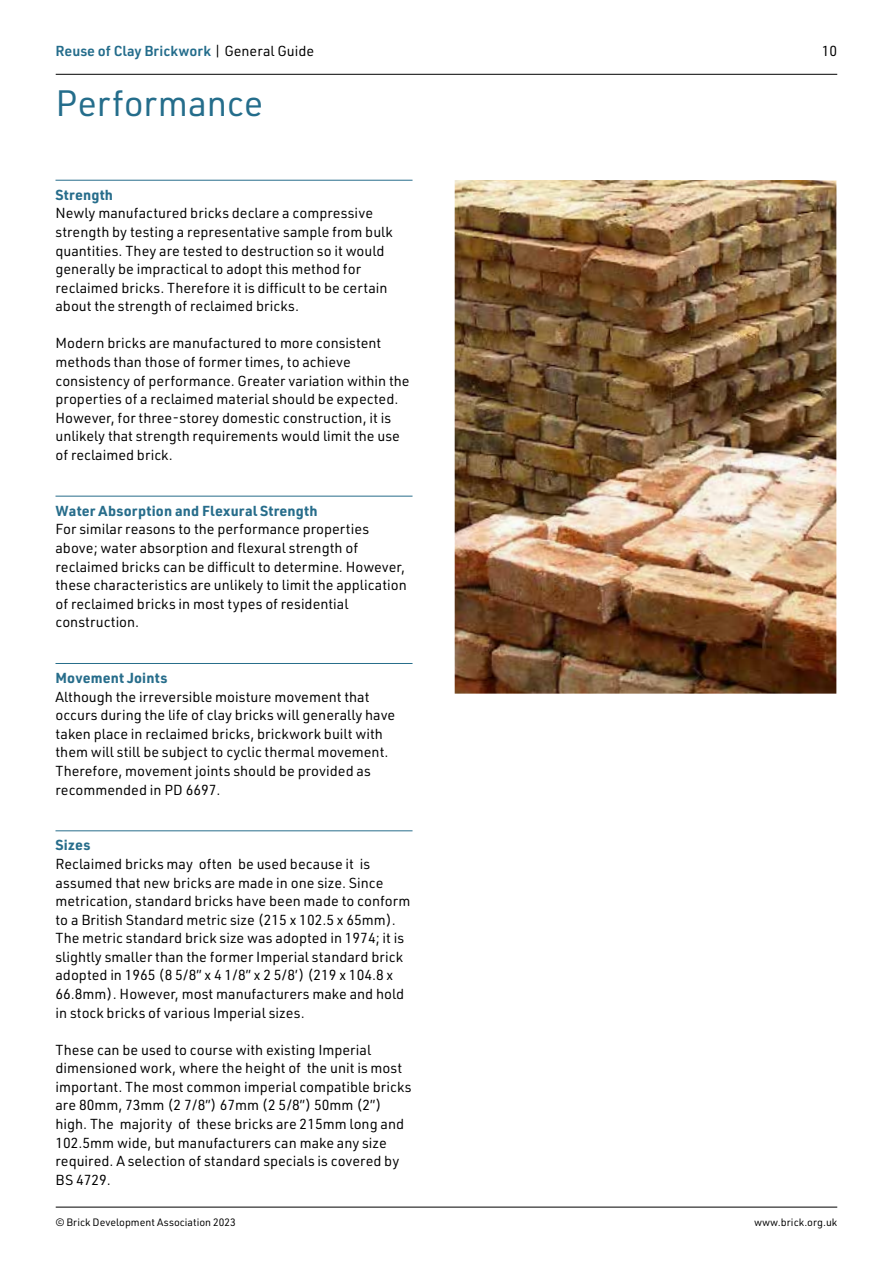
<style>
.page{position:relative;width:893px;height:1263px;background:#fff}
.page>*{position:absolute;margin:0;border:0;box-sizing:border-box;transform-origin:0 0}
.t1{font:36px "URWDIN";color:#246d8b}
.t2{font:14.25px/18.6px "URWDIN";color:#000}
.t3{font:700 14.25px "URWDIN";letter-spacing:.015em;color:#276d8b}
.t4{font:600 14.25px "URWDIN";color:#236c8b}
.t5{font:10.5px "URWDIN";color:#000}
.s1{font-weight:400;color:#000}
</style>
<div class="page">
<hr style="left:56px;top:74px;width:781px;height:1px;background:#000">
<hr style="left:56px;top:1207px;width:781px;height:1px;background:#000">
<hr style="left:56px;top:180px;width:356px;height:1px;background:#276d8b">
<hr style="left:56px;top:496px;width:356px;height:1px;background:#276d8b">
<hr style="left:56px;top:663px;width:356px;height:1px;background:#276d8b">
<hr style="left:56px;top:830px;width:356px;height:1px;background:#276d8b">
<img style="left:455px;top:180px;width:381px;height:514px">
<p class="t4" style="left:56px;top:41px;width:260px">Reuse of Clay Brickwork <span class="s1">| General Guide</span></p>
<p class="t2" style="left:822px;top:41px;width:17px">10</p>
<h1 class="t1" style="left:56px;top:79px;width:209px">Performance</h1>
<p class="t3" style="left:56px;top:185px;width:59px">Strength</p>
<p class="t2" style="left:56px;top:204px;width:339px">Newly manufactured bricks declare a compressive strength by testing a representative sample from bulk quantities. They are tested to destruction so it would generally be impractical to adopt this method for reclaimed bricks. Therefore it is difficult to be certain about the strength of reclaimed bricks.</p>
<p class="t2" style="left:56px;top:334px;width:356px">Modern bricks are manufactured to more consistent methods than those of former times, to achieve consistency of performance. Greater variation within the properties of a reclaimed material should be expected.<br>However, for three-storey domestic construction, it is unlikely that strength requirements would limit the use of reclaimed brick.</p>
<p class="t3" style="left:56px;top:501px;width:264px">Water Absorption and Flexural Strength</p>
<p class="t2" style="left:56px;top:519px;width:353px">For similar reasons to the performance properties above; water absorption and flexural strength of reclaimed bricks can be difficult to determine. However, these characteristics are unlikely to limit the application of reclaimed bricks in most types of residential construction.</p>
<p class="t3" style="left:56px;top:668px;width:113px">Movement Joints</p>
<p class="t2" style="left:56px;top:687px;width:341px">Although the irreversible moisture movement that occurs during the life of clay bricks will generally have taken place in reclaimed bricks, brickwork built with them will still be subject to cyclic thermal movement.<br>Therefore, movement joints should be provided as recommended in PD 6697.</p>
<p class="t3" style="left:56px;top:835px;width:37px">Sizes</p>
<p class="t2" style="left:56px;top:854px;width:357px">Reclaimed bricks may often be used because it is assumed that new bricks are made in one size. Since metrication, standard bricks have been made to conform to a British Standard metric size (215 x 102.5 x 65mm).<br>The metric standard brick size was adopted in 1974; it is slightly smaller than the former Imperial standard brick adopted in 1965 (8 5/8” x 4 1/8” x 2 5/8’) (219 x 104.8 x 66.8mm). However, most manufacturers make and hold in stock bricks of various Imperial sizes.</p>
<p class="t2" style="left:56px;top:1040px;width:358px">These can be used to course with existing Imperial dimensioned work, where the height of the unit is most important. The most common imperial compatible bricks are 80mm, 73mm (2 7/8”) 67mm (2 5/8”) 50mm (2”) high. The majority of these bricks are 215mm long and 102.5mm wide, but manufacturers can make any size required. A selection of standard specials is covered by BS 4729.</p>
<p class="t5" style="left:56px;top:1215px;width:182px">© Brick Development Association 2023</p>
<p class="t5" style="left:754px;top:1215px;width:85px">www.brick.org.uk</p>
</div>
